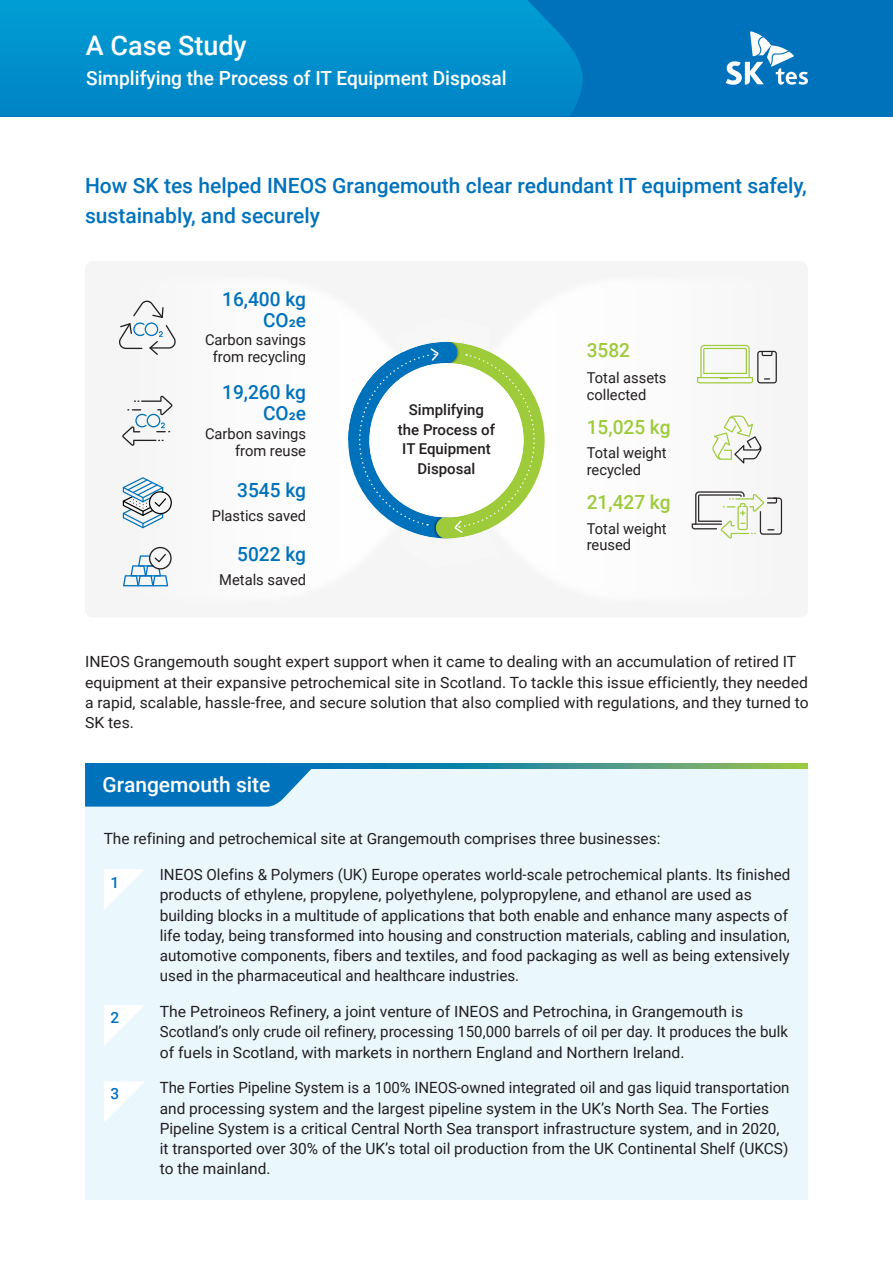
<style>
.page{position:relative;width:893px;height:1263px;background:#fff}
.page>*{position:absolute;margin:0;border:0;box-sizing:border-box;transform-origin:0 0}
.t1{font:500 27px "Roboto";color:#fff}
.t2{font:500 21px/30px "Roboto";color:#0072bc}
.t3{font:500 21px "Roboto";color:#fff}
.t4{font:500 19.5px "Roboto";color:#fff}
.t5{font:500 19.5px/21px "Roboto";color:#0072bc;text-align:right}
.t6{font:500 19.5px "Roboto";color:#9ecb3a}
.t7{font:15.45px/20.2px "Roboto";color:#231f20}
.t8{font:500 15.45px "Roboto";color:#0072bc}
.t9{font:15px/16.5px "Roboto";color:#231f20}
.t10{font:500 15px/19.5px "Roboto";color:#231f20;text-align:center}
</style>
<div class="page">
<div style="left:0;top:0;width:893px;height:116px;background:#0072bc"></div>
<svg style="left:0;top:0;width:583px;height:116px;background:#008fcc"></svg>
<svg style="left:726px;top:31px;width:82px;height:54px"></svg>
<svg style="left:712px;top:416px;width:50px;height:47px"></svg>
<svg style="left:697px;top:345px;width:80px;height:38px"></svg>
<svg style="left:692px;top:491px;width:90px;height:47px"></svg>
<div style="left:85px;top:764px;width:723px;height:436px;background:#eaf7fd"></div>
<svg style="left:85px;top:768px;width:231px;height:39px;background:#1880c2"></svg>
<svg style="left:85px;top:764px;width:723px;height:4px;background:#2b8a9b"></svg>
<svg style="left:348px;top:341px;width:197px;height:198px"></svg>
<svg style="left:119px;top:301px;width:57px;height:54px"></svg>
<svg style="left:122px;top:396px;width:50px;height:50px"></svg>
<svg style="left:123px;top:547px;width:49px;height:39px"></svg>
<svg style="left:123px;top:477px;width:49px;height:51px"></svg>
<svg style="left:104px;top:869px;width:40px;height:41px"></svg>
<svg style="left:104px;top:1005px;width:40px;height:40px"></svg>
<svg style="left:104px;top:1082px;width:40px;height:40px"></svg>
<h1 class="t1" style="left:86px;top:27px;width:162px">A Case Study</h1>
<p class="t4" style="left:86px;top:65px;width:422px">Simplifying the Process of IT Equipment Disposal</p>
<h2 class="t2" style="left:85px;top:170px;width:723px">How SK tes helped INEOS Grangemouth clear redundant IT equipment safely, sustainably, and securely</h2>
<p class="t5" style="left:222px;top:288px;width:85px">16,400 kg<br>CO2e</p>
<p class="t9" style="left:205px;top:331px;width:103px;text-align:center">Carbon savings from recycling</p>
<p class="t5" style="left:222px;top:380px;width:85px">19,260 kg<br>CO2e</p>
<p class="t9" style="left:205px;top:425px;width:103px;text-align:right">Carbon savings from reuse</p>
<p class="t5" style="left:237px;top:478px;width:70px">3545 kg</p>
<p class="t9" style="left:212px;top:507px;width:96px">Plastics saved</p>
<p class="t5" style="left:237px;top:543px;width:70px">5022 kg</p>
<p class="t9" style="left:219px;top:571px;width:88px">Metals saved</p>
<p class="t10" style="left:398px;top:400px;width:99px">Simplifying the Process of<br>Disposing of<br>IT Equipment</p>
<p class="t10" style="left:402px;top:439px;width:90px">IT Equipment<br>Disposal</p>
<p class="t6" style="left:587px;top:337px;width:45px">3582</p>
<p class="t9" style="left:587px;top:369px;width:81px">Total assets collected</p>
<p class="t6" style="left:587px;top:413px;width:85px">15,025 kg</p>
<p class="t9" style="left:587px;top:444px;width:82px">Total weight recycled</p>
<p class="t6" style="left:587px;top:488px;width:85px">21,427 kg</p>
<p class="t9" style="left:587px;top:519px;width:82px">Total weight reused</p>
<p class="t7" style="left:85px;top:651px;width:725px">INEOS Grangemouth sought expert support when it came to dealing with an accumulation of retired IT equipment at their expansive petrochemical site in Scotland. To tackle this issue efficiently, they needed a rapid, scalable, hassle-free, and secure solution that also complied with regulations, and they turned to SK tes.</p>
<h2 class="t3" style="left:103px;top:770px;width:169px">Grangemouth site</h2>
<p class="t7" style="left:104px;top:827px;width:558px">The refining and petrochemical site at Grangemouth comprises three businesses:</p>
<p class="t8" style="left:110px;top:871px;width:10px">1</p>
<p class="t8" style="left:110px;top:1006px;width:10px">2</p>
<p class="t8" style="left:110px;top:1082px;width:10px">3</p>
<p class="t7" style="left:160px;top:864px;width:632px">INEOS Olefins &amp; Polymers (UK) Europe operates world-scale petrochemical plants. Its finished products of ethylene, propylene, polyethylene, polypropylene, and ethanol are used as building blocks in a multitude of applications that both enable and enhance many aspects of life today, being transformed into housing and construction materials, cabling and insulation, automotive components, fibers and textiles, and food packaging as well as being extensively used in the pharmaceutical and healthcare industries.</p>
<p class="t7" style="left:160px;top:1001px;width:630px">The Petroineos Refinery, a joint venture of INEOS and Petrochina, in Grangemouth is<br>Scotland’s only crude oil refinery, processing 150,000 barrels of oil per day. It produces the bulk of fuels in Scotland, with markets in northern England and Northern Ireland.</p>
<p class="t7" style="left:160px;top:1077px;width:631px">The Forties Pipeline System is a 100% INEOS-owned integrated oil and gas liquid transportation and processing system and the largest pipeline system in the UK’s North Sea. The Forties Pipeline System is a critical Central North Sea transport infrastructure system, and in 2020, it transported over 30% of the UK’s total oil production from the UK Continental Shelf (UKCS) to the mainland.</p>
</div>
